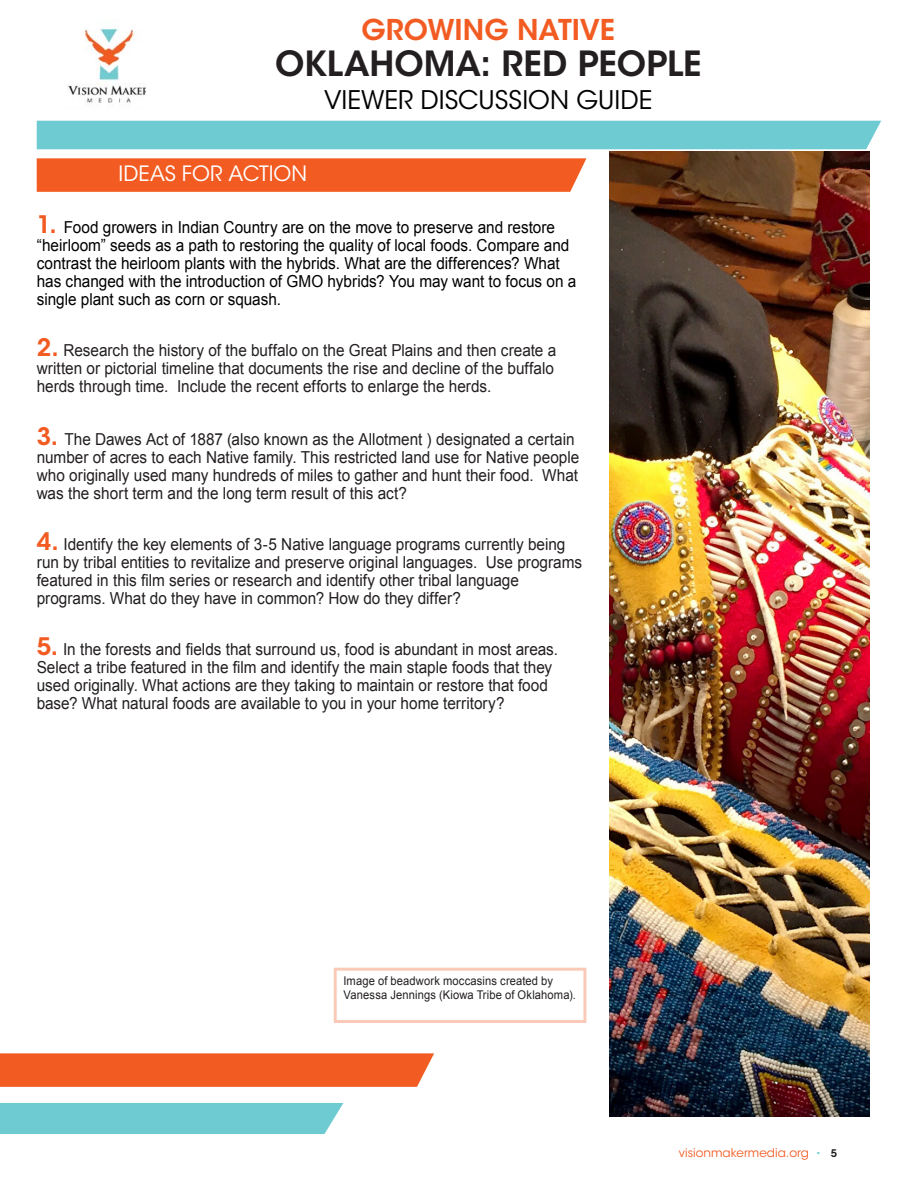
<style>
.page{position:relative;width:918px;height:1188px;background:#fff}
.page>*{position:absolute;margin:0;border:0;box-sizing:border-box;transform-origin:0 0}
.t1{font:600 34.5px "ITC Avant Garde Std";letter-spacing:-.005em;color:#231f20}
.t2{font:600 28.5px "ITC Avant Garde Std";letter-spacing:-.005em;color:#f25b21}
.t3{font:25.5px "ITC Avant Garde Std";letter-spacing:.005em;color:#000}
.photo_captions{font:21px "ITC Avant Garde Std";letter-spacing:.005em;color:#fff}
.photo_captions-2{font:16.5px/18px "Arial";color:#231f20;scale:.93 1}
.photo_captions-3{font:16.5px/18px "Arial";color:#000;scale:.93 1}
.photo_captions-4{font:12px/13.5px "Arial";letter-spacing:.01em;color:#231f20;scale:.93 1}
.t4{font:12px "ITC Avant Garde Std";color:#f25b21}
.s1{font-family:"ITC Avant Garde Std";font-weight:600;font-size:24px;color:#f25b21}
.s2{font-size:10.5px;color:#6fcbd2}
.s3{font-weight:600;font-size:10.5px;color:#231f20}
</style>
<div class="page">
<img style="left:68px;top:26px;width:78px;height:77px">
<div style="left:37px;top:121px;width:844px;height:28px;background:#6fcbd2"></div>
<svg style="left:37px;top:158px;width:549px;height:34px"></svg>
<img style="left:609px;top:151px;width:260px;height:965px">
<svg style="left:0;top:1053px;width:434px;height:34px"></svg>
<div style="left:0;top:1103px;width:343px;height:31px;background:#6fcbd2"></div>
<h2 class="t2" style="left:362px;top:12px;width:255px">GROWING NATIVE</h2>
<h1 class="t1" style="left:275px;top:42px;width:428px">OKLAHOMA: RED PEOPLE</h1>
<h3 class="t3" style="left:324px;top:85px;width:330px">VIEWER DISCUSSION GUIDE</h3>
<p class="photo_captions" style="left:119px;top:160px;width:190px">IDEAS FOR ACTION</p>
<p class="photo_captions-3" style="left:37px;top:219px;width:582px"><span class="s1">1.</span> Food growers in Indian Country are on the move to preserve and restore “heirloom” seeds as a path to restoring the quality of local foods. Compare and contrast the heirloom plants with the hybrids. What are the differences? What has changed with the introduction of GMO hybrids? You may want to focus on a single plant such as corn or squash.</p>
<p class="photo_captions-2" style="left:37px;top:342px;width:560px"><span class="s1">2.</span> Research the history of the buffalo on the Great Plains and then create a written or pictorial timeline that documents the rise and decline of the buffalo herds through time. Include the recent efforts to enlarge the herds.</p>
<p class="photo_captions-2" style="left:37px;top:430px;width:585px"><span class="s1">3.</span> The Dawes Act of 1887 (also known as the Allotment ) designated a certain number of acres to each Native family. This restricted land use for Native people who originally used many hundreds of miles to gather and hunt their food. What was the short term and the long term result of this act?</p>
<p class="photo_captions-2" style="left:37px;top:535px;width:588px"><span class="s1">4.</span> Identify the key elements of 3-5 Native language programs currently being run by tribal entities to revitalize and preserve original languages. Use programs featured in this film series or research and identify other tribal language programs. What do they have in common? How do they differ?</p>
<p class="photo_captions-2" style="left:37px;top:640px;width:562px"><span class="s1">5.</span> In the forests and fields that surround us, food is abundant in most areas.<br>Select a tribe featured in the film and identify the main staple foods that they used originally. What actions are they taking to maintain or restore that food base? What natural foods are available to you in your home territory?</p>
<p class="photo_captions-4" style="left:343px;top:974px;width:252px">Image of beadwork moccasins created by<br>Vanessa Jennings (Kiowa Tribe of Oklahoma).</p>
<p class="t4" style="left:679px;top:1146px;width:160px">visionmakermedia.org <span class="s2">•</span> <span class="s3">5</span></p>
</div>
